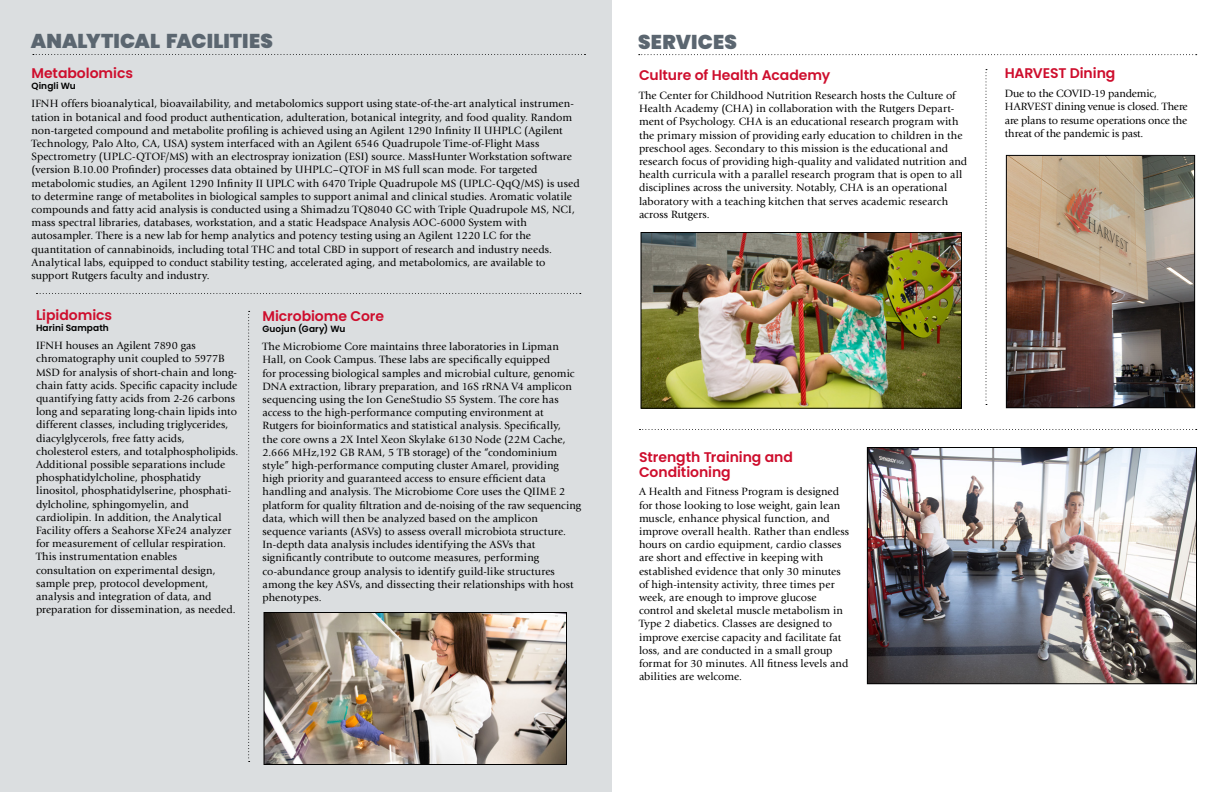
<style>
.page{position:relative;width:1224px;height:792px;background:#fff}
.page>*{position:absolute;margin:0;border:0;box-sizing:border-box;transform-origin:0 0}
.BIG_HEADERS{font:900 20px "Poppins";letter-spacing:.005em;color:#5b6670}
.program_headers{font:600 14px/15px "Poppins";letter-spacing:-.005em;color:#ce0e2d}
.body{font:11px/13.2px "Giovanni Std";letter-spacing:.005em;color:#000}
.body-2{font:11px/13.2px "Giovanni Std";letter-spacing:-.015em;color:#000}
.program_headers-2{font:600 9px "Poppins";letter-spacing:.01em;color:#000}
</style>
<div class="page">
<div style="left:0;top:0;width:612px;height:792px;background:#dbdee0"></div>
<svg style="left:33px;top:54px;width:552px;height:1px"></svg>
<svg style="left:36px;top:293px;width:545px;height:1px"></svg>
<img style="left:1008px;top:157px;width:185px;height:249px">
<div style="left:1006px;top:155px;width:189px;height:253px;border:1px solid #000"></div>
<svg style="left:248px;top:311px;width:2px;height:451px"></svg>
<svg style="left:986px;top:69px;width:1px;height:336px"></svg>
<svg style="left:639px;top:54px;width:558px;height:1px"></svg>
<svg style="left:640px;top:429px;width:557px;height:1px"></svg>
<img style="left:266px;top:614px;width:299px;height:149px">
<div style="left:264px;top:612px;width:303px;height:153px;border:1px solid #000"></div>
<img style="left:869px;top:449px;width:326px;height:233px">
<div style="left:867px;top:447px;width:330px;height:237px;border:1px solid #000"></div>
<img style="left:643px;top:234px;width:317px;height:173px">
<div style="left:641px;top:232px;width:321px;height:177px;border:1px solid #000"></div>
<p class="BIG_HEADERS" style="left:31px;top:29px;width:244px">ANALYTICAL FACILITIES</p>
<p class="program_headers" style="left:32px;top:65px;width:103px">Metabolomics</p>
<p class="program_headers-2" style="left:32px;top:80px;width:46px">Qingli Wu</p>
<p class="body" style="left:32px;top:97px;width:550px">IFNH offers bioanalytical, bioavailability, and metabolomics support using state-of-the-art analytical instrumen&shy;tation in botanical and food product authentication, adulteration, botanical integrity, and food quality. Random non-targeted compound and metabolite profiling is achieved using an Agilent 1290 Infinity II UHPLC (Agilent Technology, Palo Alto, CA, USA) system interfaced with an Agilent 6546 Quadrupole Time-of-Flight Mass Spectrometry (UPLC-QTOF/MS) with an electrospray ionization (ESI) source. MassHunter Workstation software (version B.10.00 Profinder) processes data obtained by UHPLC–QTOF in MS full scan mode. For targeted metabolomic studies, an Agilent 1290 Infinity II UPLC with 6470 Triple Quadrupole MS (UPLC-QqQ/MS) is used to determine range of metabolites in biological samples to support animal and clinical studies. Aromatic volatile compounds and fatty acid analysis is conducted using a Shimadzu TQ8040 GC with Triple Quadrupole MS, NCI, mass spectral libraries, databases, workstation, and a static Headspace Analysis AOC-6000 System with autosampler. There is a new lab for hemp analytics and potency testing using an Agilent 1220 LC for the quantitation of cannabinoids, including total THC and total CBD in support of research and industry needs.<br>Analytical labs, equipped to conduct stability testing, accelerated aging, and metabolomics, are available to support Rutgers faculty and industry.</p>
<p class="program_headers" style="left:36px;top:307px;width:78px">Lipidomics</p>
<p class="program_headers-2" style="left:36px;top:322px;width:74px">Harini Sampath</p>
<p class="body" style="left:36px;top:339px;width:204px">IFNH houses an Agilent 7890 gas chromatography unit coupled to 5977B MSD for analysis of short-chain and long&shy;chain fatty acids. Specific capacity include quantifying fatty acids from 2-26 carbons long and separating long-chain lipids into different classes, including triglycerides, diacylglycerols, free fatty acids, cholesterol esters, and totalphospholipids.<br>Additional possible separations include phosphatidylcholine, phosphatidy linositol, phosphatidylserine, phosphati&shy;dylcholine, sphingomyelin, and cardiolipin. In addition, the Analytical Facility offers a Seahorse XFe24 analyzer for measurement of cellular respiration.<br>This instrumentation enables consultation on experimental design, sample prep, protocol development, analysis and integration of data, and preparation for dissemination, as needed.</p>
<p class="program_headers" style="left:262px;top:308px;width:123px">Microbiome Core</p>
<p class="program_headers-2" style="left:262px;top:323px;width:85px">Guojun (Gary) Wu</p>
<p class="body" style="left:262px;top:340px;width:320px">The Microbiome Core maintains three laboratories in Lipman Hall, on Cook Campus. These labs are specifically equipped<br>for processing biological samples and microbial culture, genomic DNA extraction, library preparation, and 16S rRNA V4 amplicon sequencing using the Ion GeneStudio S5 System. The core has access to the high-performance computing environment at Rutgers for bioinformatics and statistical analysis. Specifically,<br>the core owns a 2X Intel Xeon Skylake 6130 Node (22M Cache, 2.666 MHz,192 GB RAM, 5 TB storage) of the “condominium style” high-performance computing cluster Amarel, providing high priority and guaranteed access to ensure efficient data handling and analysis. The Microbiome Core uses the QIIME 2 platform for quality filtration and de-noising of the raw sequencing data, which will then be analyzed based on the amplicon sequence variants (ASVs) to assess overall microbiota structure.<br>In-depth data analysis includes identifying the ASVs that significantly contribute to outcome measures, performing co-abundance group analysis to identify guild-like structures among the key ASVs, and dissecting their relationships with host phenotypes.</p>
<p class="BIG_HEADERS" style="left:638px;top:30px;width:100px">SERVICES</p>
<p class="program_headers" style="left:639px;top:68px;width:193px">Culture of Health Academy</p>
<p class="body" style="left:639px;top:89px;width:330px">The Center for Childhood Nutrition Research hosts the Culture of Health Academy (CHA) in collaboration with the Rutgers Depart&shy;ment of Psychology. CHA is an educational research program with the primary mission of providing early education to children in the preschool ages. Secondary to this mission is the educational and research focus of providing high-quality and validated nutrition and health curricula with a parallel research program that is open to all disciplines across the university. Notably, CHA is an operational laboratory with a teaching kitchen that serves academic research across Rutgers.</p>
<p class="program_headers" style="left:1005px;top:66px;width:112px">HARVEST Dining</p>
<p class="body-2" style="left:1005px;top:87px;width:185px">Due to the COVID-19 pandemic, HARVEST dining venue is closed. There are plans to resume operations once the threat of the pandemic is past.</p>
<p class="program_headers" style="left:639px;top:449px;width:155px">Strength Training and<br>Conditioning</p>
<p class="body" style="left:639px;top:485px;width:212px">A Health and Fitness Program is designed for those looking to lose weight, gain lean muscle, enhance physical function, and improve overall health. Rather than endless hours on cardio equipment, cardio classes are short and effective in keeping with established evidence that only 30 minutes of high-intensity activity, three times per week, are enough to improve glucose control and skeletal muscle metabolism in Type 2 diabetics. Classes are designed to improve exercise capacity and facilitate fat loss, and are conducted in a small group format for 30 minutes. All fitness levels and abilities are welcome.</p>
</div>
